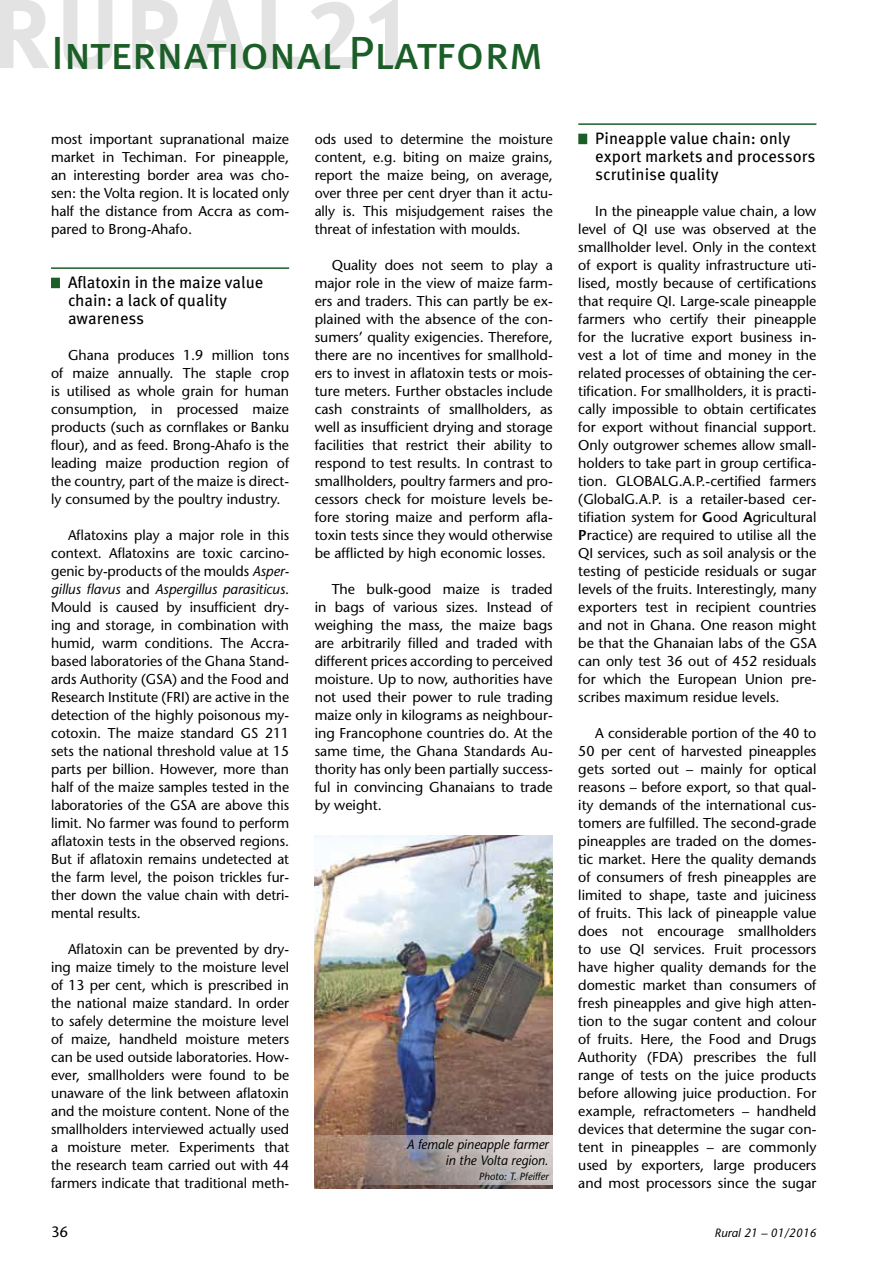
<style>
.page{position:relative;width:893px;height:1263px;background:#fff}
.page>*{position:absolute;margin:0;border:0;box-sizing:border-box;transform-origin:0 0}
.t1{font:46.5px "Meta Pro";letter-spacing:-.01em;color:#1c5e28}
.t2{font:16.5px/18px "Meta Pro";color:#000}
.t3{font:500 15px "Stone Sans Std";color:#000}
.t4{font:500 14.25px/18px "Stone Sans Std";color:#000;text-align:justify}
.t5{font:italic 500 13.5px/15.8px "Stone Sans Std";color:#000;text-align:right;scale:.95 1}
.t6{font:italic 500 12px "Stone Sans Std";color:#000}
.t7{font:italic 500 10.5px "Stone Sans Std";color:#000}
.s1{font-style:italic}
.s2{font-weight:600}
</style>
<div class="page">
<svg style="left:0;top:0;width:398px;height:69px"></svg>
<hr style="left:51px;top:267px;width:238px;height:2px;background:#1c5e28">
<div style="left:51px;top:278px;width:9px;height:10px;background:#1c5e28"></div>
<hr style="left:578px;top:123px;width:238px;height:2px;background:#1c5e28">
<div style="left:578px;top:134px;width:9px;height:10px;background:#1c5e28"></div>
<img style="left:315px;top:836px;width:238px;height:352px">
<svg style="left:315px;top:1135px;width:83px;height:49px;background:#9b7c6d"></svg>
<div style="left:398px;top:1130px;width:160px;height:59px;background:#fff;opacity:.75"></div>
<h1 class="t1" style="left:51px;top:23px;width:494px">International Platform</h1>
<p class="t4" style="left:51px;top:130px;width:240px">most important supranational maize market in Techiman. For pineapple, an interesting border area was cho&shy;sen: the Volta region. It is located only half the distance from Accra as com&shy;pared to Brong-Ahafo.</p>
<p class="t2" style="left:68px;top:274px;width:197px">Aflatoxin in the maize value chain: a lack of quality awareness</p>
<p class="t4" style="left:51px;top:346px;width:240px;text-indent:17px">Ghana produces 1.9 million tons of maize annually. The staple crop is utilised as whole grain for human consumption, in processed maize products (such as cornflakes or Banku flour), and as feed. Brong-Ahafo is the leading maize production region of the country, part of the maize is direct&shy;ly consumed by the poultry industry.</p>
<p class="t4" style="left:51px;top:526px;width:240px;text-indent:17px">Aflatoxins play a major role in this context. Aflatoxins are toxic carcino&shy;genic by-products of the moulds <span class="s1">Asper&shy;gillus flavus</span> and <span class="s1">Aspergillus parasiticus</span>.<br>Mould is caused by insufficient dry&shy;ing and storage, in combination with humid, warm conditions. The Accra&shy;based laboratories of the Ghana Stand&shy;ards Authority (GSA) and the Food and Research Institute (FRI) are active in the detection of the highly poisonous my&shy;cotoxin. The maize standard GS 211 sets the national threshold value at 15 parts per billion. However, more than half of the maize samples tested in the laboratories of the GSA are above this limit. No farmer was found to perform aflatoxin tests in the observed regions.<br>But if aflatoxin remains undetected at the farm level, the poison trickles fur&shy;ther down the value chain with detri&shy;mental results.</p>
<p class="t4" style="left:51px;top:940px;width:240px;text-indent:17px">Aflatoxin can be prevented by dry&shy;ing maize timely to the moisture level of 13 per cent, which is prescribed in the national maize standard. In order to safely determine the moisture level of maize, handheld moisture meters can be used outside laboratories. How&shy;ever, smallholders were found to be unaware of the link between aflatoxin and the moisture content. None of the smallholders interviewed actually used a moisture meter. Experiments that the research team carried out with 44 farmers indicate that traditional meth-</p>
<p class="t4" style="left:315px;top:130px;width:240px">ods used to determine the moisture content, e.g. biting on maize grains, report the maize being, on average, over three per cent dryer than it actu&shy;ally is. This misjudgement raises the threat of infestation with moulds.</p>
<p class="t4" style="left:315px;top:256px;width:240px;text-indent:17px">Quality does not seem to play a major role in the view of maize farm&shy;ers and traders. This can partly be ex&shy;plained with the absence of the con&shy;sumers’ quality exigencies. Therefore, there are no incentives for smallhold&shy;ers to invest in aflatoxin tests or mois&shy;ture meters. Further obstacles include cash constraints of smallholders, as well as insufficient drying and storage facilities that restrict their ability to respond to test results. In contrast to smallholders, poultry farmers and pro&shy;cessors check for moisture levels be&shy;fore storing maize and perform afla&shy;toxin tests since they would otherwise be afflicted by high economic losses.</p>
<p class="t4" style="left:315px;top:580px;width:240px;text-indent:17px">The bulk-good maize is traded in bags of various sizes. Instead of weighing the mass, the maize bags are arbitrarily filled and traded with different prices according to perceived moisture. Up to now, authorities have not used their power to rule trading maize only in kilograms as neighbour&shy;ing Francophone countries do. At the same time, the Ghana Standards Au&shy;thority has only been partially success&shy;ful in convincing Ghanaians to trade by weight.</p>
<p class="t5" style="left:407px;top:1136px;width:151px">A female pineapple farmer in the Volta region.</p>
<p class="t7" style="left:479px;top:1170px;width:71px">Photo: T. Pfeiffer</p>
<p class="t2" style="left:595px;top:130px;width:221px">Pineapple value chain: only export markets and processors scrutinise quality</p>
<p class="t4" style="left:578px;top:202px;width:240px;text-indent:17px">In the pineapple value chain, a low level of QI use was observed at the smallholder level. Only in the context of export is quality infrastructure uti&shy;lised, mostly because of certifications that require QI. Large-scale pineapple farmers who certify their pineapple for the lucrative export business in&shy;vest a lot of time and money in the related processes of obtaining the cer&shy;tification. For smallholders, it is practi&shy;cally impossible to obtain certificates for export without financial support.<br>Only outgrower schemes allow small&shy;holders to take part in group certifica&shy;tion. GLOBALG.A.P.-certified farmers (GlobalG.A.P. is a retailer-based cer&shy;tifiation system for <span class="s2">G</span>ood <span class="s2">A</span>gricultural <span class="s2">P</span>ractice) are required to utilise all the QI services, such as soil analysis or the testing of pesticide residuals or sugar levels of the fruits. Interestingly, many exporters test in recipient countries and not in Ghana. One reason might be that the Ghanaian labs of the GSA can only test 36 out of 452 residuals for which the European Union pre&shy;scribes maximum residue levels.</p>
<p class="t4" style="left:578px;top:724px;width:240px;text-indent:17px">A considerable portion of the 40 to 50 per cent of harvested pineapples gets sorted out – mainly for optical reasons – before export, so that qual&shy;ity demands of the international cus&shy;tomers are fulfilled. The second-grade pineapples are traded on the domes&shy;tic market. Here the quality demands of consumers of fresh pineapples are limited to shape, taste and juiciness of fruits. This lack of pineapple value does not encourage smallholders to use QI services. Fruit processors have higher quality demands for the domestic market than consumers of fresh pineapples and give high atten&shy;tion to the sugar content and colour of fruits. Here, the Food and Drugs Authority (FDA) prescribes the full range of tests on the juice products before allowing juice production. For example, refractometers – handheld devices that determine the sugar con&shy;tent in pineapples – are commonly used by exporters, large producers and most processors since the sugar</p>
<p class="t3" style="left:51px;top:1223px;width:19px">36</p>
<p class="t6" style="left:715px;top:1226px;width:103px">Rural 21 – 01/2016</p>
</div>
